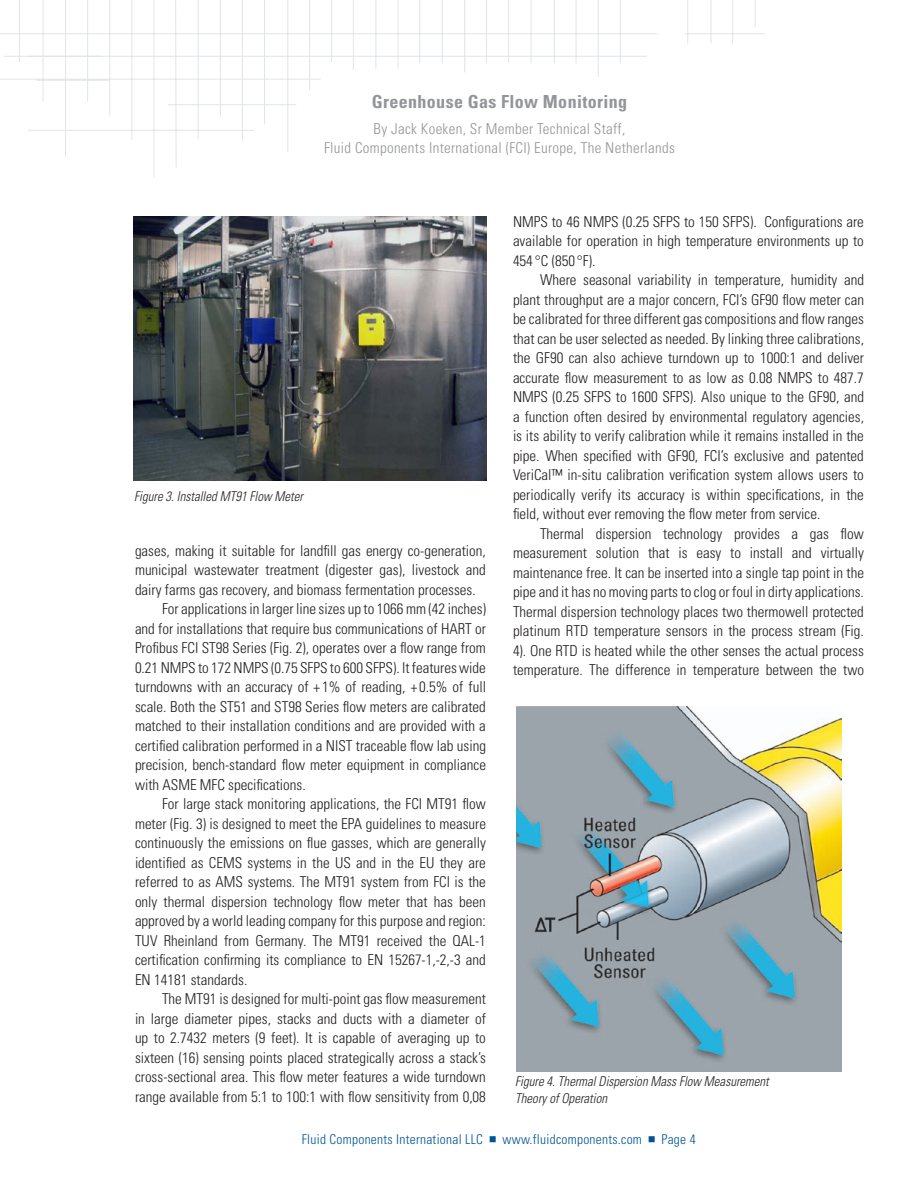
<style>
.page{position:relative;width:918px;height:1188px;background:#fff}
.page>*{position:absolute;margin:0;border:0;box-sizing:border-box;transform-origin:0 0}
.Title_-_page_header{font:700 condensed 18px "Univers LT Std";letter-spacing:.02em;color:#939598}
.Text{font:300 condensed 15px/19.5px "Univers LT Std";color:#231f20;text-align:justify}
.Title_-_page_header-2{font:300 condensed 15px/19.5px "Univers LT Std";letter-spacing:.02em;color:#939598;text-align:center}
.t1{font:italic 300 condensed 13.5px/16.5px "Univers LT Std";color:#231f20;scale:.95 1}
.Text-2{font:300 condensed 13.5px "Univers LT Std";letter-spacing:.02em;color:#005595}
</style>
<div class="page">
<svg style="left:0;top:0;width:765px;height:177px"></svg>
<img style="left:134px;top:216px;width:352px;height:264px">
<img style="left:516px;top:706px;width:325px;height:366px">
<p class="Title_-_page_header" style="left:372px;top:90px;width:257px">Greenhouse Gas Flow Monitoring</p>
<p class="Title_-_page_header-2" style="left:324px;top:119px;width:352px">By Jack Koeken, Sr Member Technical Staff,<br>Fluid Components International (FCI) Europe, The Netherlands</p>
<p class="t1" style="left:134px;top:488px;width:179px">Figure 3. Installed MT91 Flow Meter</p>
<p class="Text" style="left:135px;top:541px;width:352px">gases, making it suitable for landfill gas energy co-generation, municipal wastewater treatment (digester gas), livestock and dairy farms gas recovery, and biomass fermentation processes.</p>
<p class="Text" style="left:135px;top:599px;width:353px;text-indent:27px">For applications in larger line sizes up to 1066 mm (42 inches) and for installations that require bus communications of HART or Profibus FCI ST98 Series (Fig. 2), operates over a flow range from 0.21 NMPS to 172 NMPS (0.75 SFPS to 600 SFPS). It features wide turndowns with an accuracy of + 1% of reading, + 0.5% of full scale. Both the ST51 and ST98 Series flow meters are calibrated matched to their installation conditions and are provided with a certified calibration performed in a NIST traceable flow lab using precision, bench-standard flow meter equipment in compliance with ASME MFC specifications.</p>
<p class="Text" style="left:135px;top:794px;width:353px;text-indent:27px">For large stack monitoring applications, the FCI MT91 flow meter (Fig. 3) is designed to meet the EPA guidelines to measure continuously the emissions on flue gasses, which are generally identified as CEMS systems in the US and in the EU they are referred to as AMS systems. The MT91 system from FCI is the only thermal dispersion technology flow meter that has been approved by a world leading company for this purpose and region:<br>TUV Rheinland from Germany. The MT91 received the QAL-1 certification confirming its compliance to EN 15267-1,-2,-3 and EN 14181 standards.</p>
<p class="Text" style="left:135px;top:989px;width:352px;text-indent:27px">The MT91 is designed for multi-point gas flow measurement in large diameter pipes, stacks and ducts with a diameter of up to 2.7432 meters (9 feet). It is capable of averaging up to sixteen (16) sensing points placed strategically across a stack’s cross-sectional area. This flow meter features a wide turndown range available from 5:1 to 100:1 with flow sensitivity from 0,08</p>
<p class="Text" style="left:513px;top:212px;width:352px">NMPS to 46 NMPS (0.25 SFPS to 150 SFPS). Configurations are available for operation in high temperature environments up to 454 °C (850 °F).</p>
<p class="Text" style="left:513px;top:270px;width:353px;text-indent:27px">Where seasonal variability in temperature, humidity and plant throughput are a major concern, FCI’s GF90 flow meter can be calibrated for three different gas compositions and flow ranges that can be user selected as needed. By linking three calibrations, the GF90 can also achieve turndown up to 1000:1 and deliver accurate flow measurement to as low as 0.08 NMPS to 487.7<br>NMPS (0.25 SFPS to 1600 SFPS). Also unique to the GF90, and a function often desired by environmental regulatory agencies, is its ability to verify calibration while it remains installed in the pipe. When specified with GF90, FCI’s exclusive and patented VeriCal™ in-situ calibration verification system allows users to periodically verify its accuracy is within specifications, in the field, without ever removing the flow meter from service.</p>
<p class="Text" style="left:513px;top:524px;width:353px;text-indent:27px">Thermal dispersion technology provides a gas flow measurement solution that is easy to install and virtually maintenance free. It can be inserted into a single tap point in the pipe and it has no moving parts to clog or foul in dirty applications.<br>Thermal dispersion technology places two thermowell protected platinum RTD temperature sensors in the process stream (Fig.<br>4). One RTD is heated while the other senses the actual process temperature. The difference in temperature between the two</p>
<p class="t1" style="left:515px;top:1073px;width:268px">Figure 4. Thermal Dispersion Mass Flow Measurement<br>Theory of Operation</p>
<p class="Text-2" style="left:302px;top:1131px;width:183px">Fluid Components International LLC</p>
<p class="Text-2" style="left:503px;top:1131px;width:141px">www.fluidcomponents.com</p>
<p class="Text-2" style="left:661px;top:1131px;width:36px">Page 4</p>
</div>
